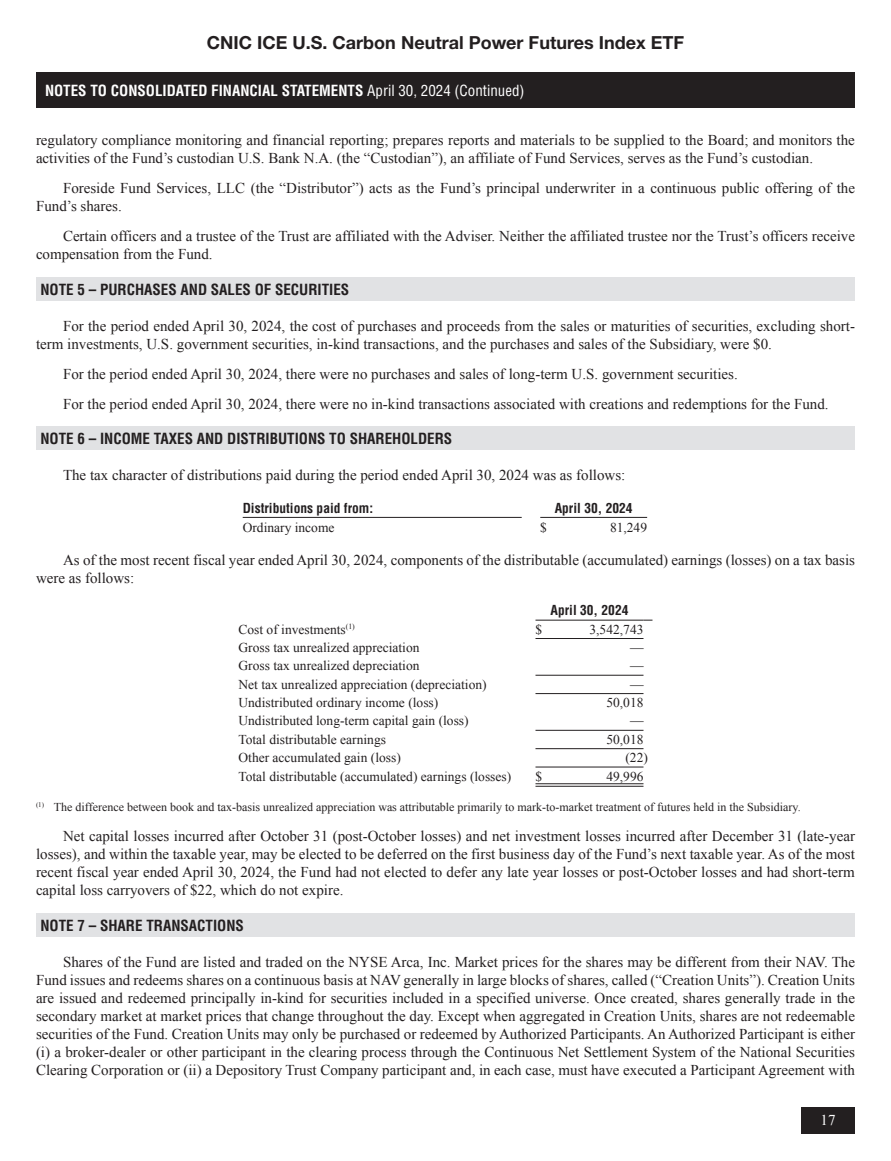
<style>
.page{position:relative;width:891px;height:1161px;background:#fff}
.page>*{position:absolute;margin:0;border:0;box-sizing:border-box;transform-origin:0 0}
.t1{font:700 18px "Helvetica Neue LT Std";color:#231f20}
.Body_Text{font:15px/18px "Times New Roman";color:#231f20}
.Numbered_Note_Heads_in_Gray_Band{font:700 condensed 15px "Helvetica";color:#231f20}
.Main_Headings_in_Black_Bands{font:700 condensed 15px "Helvetica";color:#fff}
.t2{font:15px "Times New Roman";color:#fff}
.Table_Stub{font:13.5px "Times New Roman";color:#231f20}
.Table_Heading_-_Rule_Below{font:700 condensed 13.5px "Helvetica";color:#231f20}
.Table_Figure_-_Subtotal{font:13.5px "Times New Roman";color:#231f20}
.Financial_Table_Figure{font:13.5px "Times New Roman";color:#231f20}
.Table_Figure{font:13.5px "Times New Roman";color:#231f20}
.Table_Figure_-_Total{font:13.5px "Times New Roman";color:#231f20}
.Footnote{font:12px "Times New Roman";color:#231f20}
.s1{font-weight:400}
</style>
<div class="page">
<div style="left:801px;top:1107px;width:54px;height:27px;background:#231f20"></div>
<div style="left:36px;top:277px;width:819px;height:24px;background:#e1e2e4"></div>
<div style="left:36px;top:427px;width:819px;height:23px;background:#e1e2e4"></div>
<hr style="left:243px;top:517px;width:279px;height:1px;background:#231f20">
<hr style="left:540px;top:517px;width:107px;height:1px;background:#231f20">
<hr style="left:536px;top:620px;width:108px;height:1px;background:#231f20">
<hr style="left:536px;top:638px;width:108px;height:1px;background:#231f20">
<hr style="left:536px;top:675px;width:108px;height:1px;background:#231f20">
<hr style="left:536px;top:693px;width:108px;height:1px;background:#231f20">
<hr style="left:536px;top:730px;width:108px;height:1px;background:#231f20">
<hr style="left:536px;top:748px;width:108px;height:1px;background:#231f20">
<hr style="left:536px;top:767px;width:108px;height:1px;background:#231f20">
<hr style="left:536px;top:784px;width:108px;height:1px;background:#231f20">
<hr style="left:536px;top:786px;width:108px;height:1px;background:#231f20">
<div style="left:36px;top:913px;width:819px;height:24px;background:#e1e2e4"></div>
<div style="left:36px;top:72px;width:819px;height:36px;background:#231f20"></div>
<p class="t1" style="left:207px;top:31px;width:479px">CNIC ICE U.S. Carbon Neutral Power Futures Index ETF</p>
<p class="Main_Headings_in_Black_Bands" style="left:45px;top:81px;width:481px">NOTES TO CONSOLIDATED FINANCIAL STATEMENTS <span class="s1">April 30, 2024 (Continued)</span></p>
<p class="Body_Text" style="left:36px;top:131px;width:820px">regulatory compliance monitoring and financial reporting; prepares reports and materials to be supplied to the Board; and monitors the activities of the Fund’s custodian U.S. Bank N.A. (the “Custodian”), an affiliate of Fund Services, serves as the Fund’s custodian.</p>
<p class="Body_Text" style="left:36px;top:179px;width:821px;text-indent:27px">Foreside Fund Services, LLC (the “Distributor”) acts as the Fund’s principal underwriter in a continuous public offering of the<br>Fund’s shares.</p>
<p class="Body_Text" style="left:36px;top:227px;width:821px;text-indent:27px">Certain officers and a trustee of the Trust are affiliated with the Adviser. Neither the affiliated trustee nor the Trust’s officers receive compensation from the Fund.</p>
<p class="Numbered_Note_Heads_in_Gray_Band" style="left:40px;top:280px;width:310px">NOTE 5 – PURCHASES AND SALES OF SECURITIES</p>
<p class="Body_Text" style="left:36px;top:316px;width:821px;text-indent:27px">For the period ended April 30, 2024, the cost of purchases and proceeds from the sales or maturities of securities, excluding short&shy;term investments, U.S. government securities, in-kind transactions, and the purchases and sales of the Subsidiary, were $0.</p>
<p class="Body_Text" style="left:63px;top:364px;width:674px">For the period ended April 30, 2024, there were no purchases and sales of long-term U.S. government securities.</p>
<p class="Body_Text" style="left:63px;top:394px;width:765px">For the period ended April 30, 2024, there were no in-kind transactions associated with creations and redemptions for the Fund.</p>
<p class="Numbered_Note_Heads_in_Gray_Band" style="left:40px;top:429px;width:413px">NOTE 6 – INCOME TAXES AND DISTRIBUTIONS TO SHAREHOLDERS</p>
<p class="Body_Text" style="left:63px;top:466px;width:564px">The tax character of distributions paid during the period ended April 30, 2024 was as follows:</p>
<p class="Table_Heading_-_Rule_Below" style="left:243px;top:499px;width:132px">Distributions paid from:</p>
<p class="Table_Heading_-_Rule_Below" style="left:555px;top:499px;width:80px">April 30, 2024</p>
<p class="Table_Stub" style="left:243px;top:518px;width:93px">Ordinary income</p>
<p class="Financial_Table_Figure" style="left:540px;top:518px;width:8px">$</p>
<p class="Financial_Table_Figure" style="left:610px;top:518px;width:39px">81,249</p>
<p class="Body_Text" style="left:36px;top:550px;width:821px;text-indent:27px">As of the most recent fiscal year ended April 30, 2024, components of the distributable (accumulated) earnings (losses) on a tax basis were as follows:</p>
<p class="Table_Heading_-_Rule_Below" style="left:550px;top:602px;width:80px">April 30, 2024</p>
<p class="Table_Stub" style="left:238px;top:620px;width:118px">Cost of investments<sup>(1)</sup></p>
<p class="Table_Figure_-_Subtotal" style="left:536px;top:620px;width:8px">$</p>
<p class="Table_Figure_-_Subtotal" style="left:590px;top:620px;width:55px">3,542,743</p>
<p class="Table_Stub" style="left:238px;top:638px;width:183px">Gross tax unrealized appreciation</p>
<p class="Table_Figure" style="left:630px;top:638px;width:15px">—</p>
<p class="Table_Stub" style="left:238px;top:657px;width:183px">Gross tax unrealized depreciation</p>
<p class="Table_Figure_-_Subtotal" style="left:630px;top:657px;width:15px">—</p>
<p class="Table_Stub" style="left:238px;top:675px;width:250px">Net tax unrealized appreciation (depreciation)</p>
<p class="Table_Figure_-_Subtotal" style="left:630px;top:675px;width:15px">—</p>
<p class="Table_Stub" style="left:238px;top:693px;width:201px">Undistributed ordinary income (loss)</p>
<p class="Table_Figure" style="left:606px;top:693px;width:39px">50,018</p>
<p class="Table_Stub" style="left:238px;top:712px;width:232px">Undistributed long-term capital gain (loss)</p>
<p class="Table_Figure_-_Subtotal" style="left:630px;top:712px;width:15px">—</p>
<p class="Table_Stub" style="left:238px;top:730px;width:149px">Total distributable earnings</p>
<p class="Table_Figure_-_Subtotal" style="left:606px;top:730px;width:39px">50,018</p>
<p class="Table_Stub" style="left:238px;top:749px;width:164px">Other accumulated gain (loss)</p>
<p class="Table_Figure_-_Subtotal" style="left:626px;top:749px;width:24px">(22)</p>
<p class="Table_Stub" style="left:238px;top:767px;width:274px">Total distributable (accumulated) earnings (losses)</p>
<p class="Table_Figure_-_Total" style="left:536px;top:767px;width:8px">$</p>
<p class="Table_Figure_-_Total" style="left:606px;top:767px;width:39px">49,996</p>
<p class="Footnote" style="left:36px;top:799px;width:765px"><sup>(1)</sup> The difference between book and tax-basis unrealized appreciation was attributable primarily to mark-to-market treatment of futures held in the Subsidiary.</p>
<p class="Body_Text" style="left:36px;top:827px;width:821px;text-align:justify;text-indent:27px">Net capital losses incurred after October 31 (post-October losses) and net investment losses incurred after December 31 (late-year losses), and within the taxable year, may be elected to be deferred on the first business day of the Fund’s next taxable year. As of the most recent fiscal year ended April 30, 2024, the Fund had not elected to defer any late year losses or post-October losses and had short-term capital loss carryovers of $22, which do not expire.</p>
<p class="Numbered_Note_Heads_in_Gray_Band" style="left:40px;top:916px;width:205px">NOTE 7 – SHARE TRANSACTIONS</p>
<p class="Body_Text" style="left:36px;top:952px;width:821px;text-align:justify;text-indent:27px">Shares of the Fund are listed and traded on the NYSE Arca, Inc. Market prices for the shares may be different from their NAV. The Fund issues and redeems shares on a continuous basis at NAV generally in large blocks of shares, called (“Creation Units”). Creation Units are issued and redeemed principally in-kind for securities included in a specified universe. Once created, shares generally trade in the secondary market at market prices that change throughout the day. Except when aggregated in Creation Units, shares are not redeemable securities of the Fund. Creation Units may only be purchased or redeemed by Authorized Participants. An Authorized Participant is either (i) a broker-dealer or other participant in the clearing process through the Continuous Net Settlement System of the National Securities Clearing Corporation or (ii) a Depository Trust Company participant and, in each case, must have executed a Participant Agreement with</p>
<p class="t2" style="left:820px;top:1110px;width:16px">17</p>
</div>
